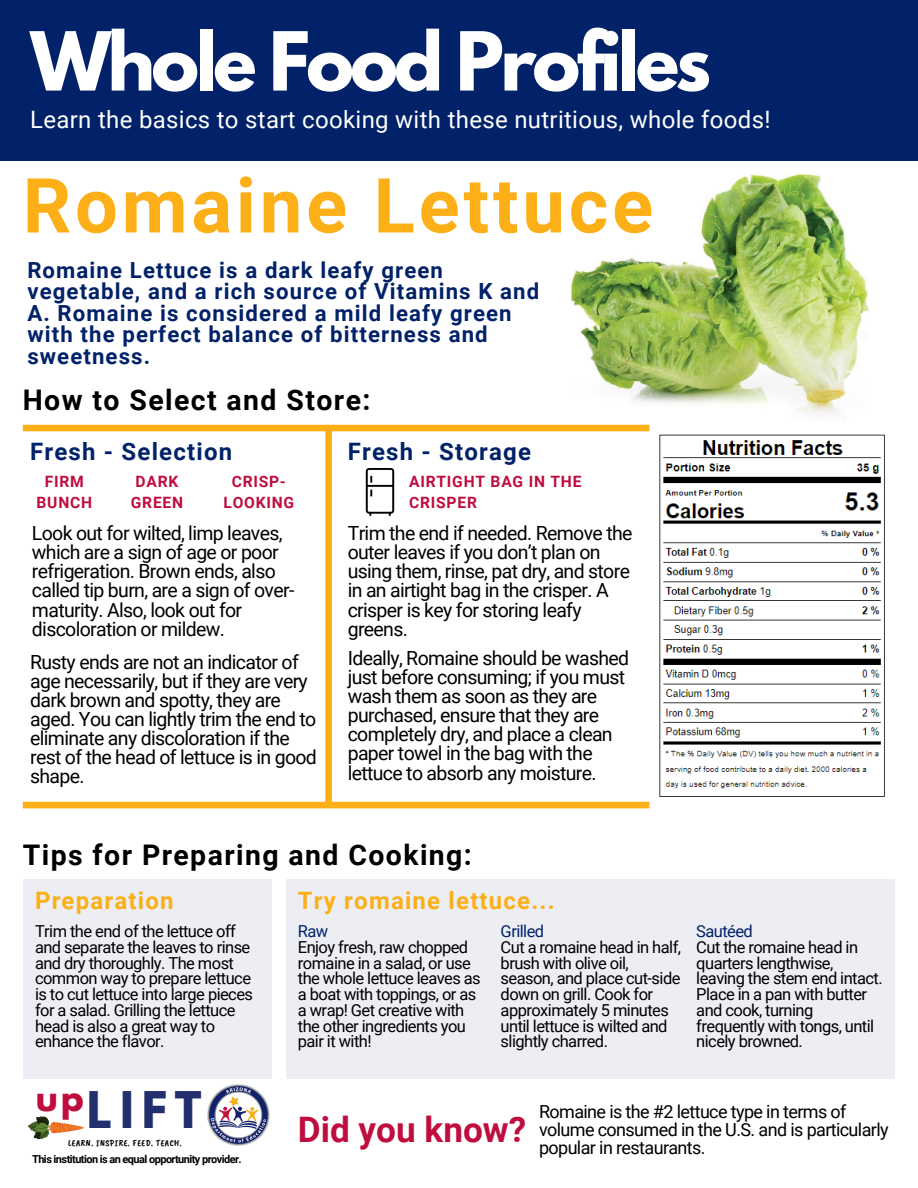
<style>
.page{position:relative;width:918px;height:1188px;background:#fff}
.page>*{position:absolute;margin:0;border:0;box-sizing:border-box;transform-origin:0 0}
.t1{font:700 75.9px "Roboto";letter-spacing:.05em;color:#fcaf17}
.t2{font:700 72px "League Spartan";letter-spacing:-.05em;color:#fff}
.t3{font:700 44.85px "League Spartan";color:#222f6c}
.t4{font:700 35.1px "Roboto";color:#bf0d3e}
.t5{font:700 28.35px "Roboto";letter-spacing:.05em;color:#000}
.t6{font:24px "Roboto";letter-spacing:.015em;color:#fff}
.t7{font:700 24px "Roboto";letter-spacing:.05em;color:#fcaf17}
.t8{font:700 24px "Roboto";letter-spacing:.05em;color:#012169}
.t9{font:700 22.2px/21.3px "Roboto";letter-spacing:.05em;color:#012169}
.t10{font:19.5px/19.2px "Roboto";letter-spacing:-.035em;color:#000}
.t11{font:18px/18px "Roboto";letter-spacing:-.035em;color:#000}
.t12{font:16.5px/15.8px "Roboto";letter-spacing:-.035em;color:#000}
.t13{font:16.5px "Roboto";letter-spacing:-.035em;color:#012169}
.t14{font:700 15.6px/21.3px "Roboto";letter-spacing:.05em;color:#bf0d3e;text-align:center}
.t15{font:700 10.95px "Roboto";letter-spacing:-.05em;color:#000}
.t16{font:9.3px "Caveat Brush";letter-spacing:.05em;color:#000}
</style>
<div class="page">
<img style="left:569px;top:173px;width:300px;height:256px">
<div style="left:0;top:0;width:918px;height:161px;background:#012169"></div>
<div style="left:286px;top:879px;width:609px;height:199px;background:#eceef4"></div>
<div style="left:23px;top:879px;width:248px;height:199px;background:#eceef4"></div>
<svg style="left:23px;top:425px;width:626px;height:383px"></svg>
<img style="left:356px;top:469px;width:47px;height:47px">
<img style="left:207px;top:1084px;width:63px;height:62px">
<svg style="left:28px;top:1116px;width:56px;height:24px"></svg>
<img style="left:659px;top:434px;width:226px;height:363px">
<h2 class="t2" style="left:30px;top:26px;width:682px">Whole Food Profiles</h2>
<p class="t6" style="left:30px;top:106px;width:742px">Learn the basics to start cooking with these nutritious, whole foods!</p>
<h1 class="t1" style="left:23px;top:162px;width:632px">Romaine Lettuce</h1>
<p class="t9" style="left:27px;top:260px;width:513px">Romaine Lettuce is a dark leafy green vegetable, and a rich source of Vitamins K and A. Romaine is considered a mild leafy green with the perfect balance of bitterness and sweetness.</p>
<h3 class="t5" style="left:23px;top:384px;width:349px">How to Select and Store:</h3>
<p class="t8" style="left:30px;top:437px;width:204px">Fresh - Selection</p>
<p class="t8" style="left:348px;top:437px;width:185px">Fresh - Storage</p>
<p class="t14" style="left:37px;top:471px;width:57px">FIRM<br>BUNCH</p>
<p class="t14" style="left:131px;top:471px;width:54px">DARK<br>GREEN</p>
<p class="t14" style="left:223px;top:471px;width:72px">CRISP-<br>LOOKING</p>
<p class="t14" style="left:409px;top:471px;width:174px;text-align:left">AIRTIGHT BAG IN THE<br>CRISPER</p>
<p class="t10" style="left:32px;top:524px;width:264px">Look out for wilted, limp leaves, which are a sign of age or poor refrigeration. Brown ends, also called tip burn, are a sign of over&shy;maturity. Also, look out for discoloration or mildew.</p>
<p class="t10" style="left:30px;top:652px;width:288px">Rusty ends are not an indicator of age necessarily, but if they are very dark brown and spotty, they are aged. You can lightly trim the end to eliminate any discoloration if the rest of the head of lettuce is in good shape.</p>
<p class="t10" style="left:348px;top:524px;width:286px">Trim the end if needed. Remove the outer leaves if you don’t plan on using them, rinse, pat dry, and store in an airtight bag in the crisper. A crisper is key for storing leafy greens.</p>
<p class="t10" style="left:348px;top:649px;width:283px">Ideally, Romaine should be washed just before consuming; if you must wash them as soon as they are purchased, ensure that they are completely dry, and place a clean paper towel in the bag with the lettuce to absorb any moisture.</p>
<h3 class="t5" style="left:23px;top:838px;width:451px">Tips for Preparing and Cooking:</h3>
<p class="t7" style="left:35px;top:887px;width:140px">Preparation</p>
<p class="t12" style="left:35px;top:923px;width:220px">Trim the end of the lettuce off and separate the leaves to rinse and dry thoroughly. The most common way to prepare lettuce is to cut lettuce into large pieces for a salad. Grilling the lettuce head is also a great way to enhance the flavor.</p>
<h3 class="t3" style="left:36px;top:1088px;width:167px"><sup>up</sup>LIFT</h3>
<p class="t16" style="left:68px;top:1137px;width:115px">LEARN. INSPIRE. FEED. TEACH.</p>
<p class="t15" style="left:32px;top:1152px;width:211px">This institution is an equal opportunity provider.</p>
<p class="t7" style="left:298px;top:887px;width:258px">Try romaine lettuce...</p>
<p class="t13" style="left:298px;top:922px;width:32px">Raw</p>
<p class="t12" style="left:298px;top:939px;width:184px">Enjoy fresh, raw chopped romaine in a salad, or use the whole lettuce leaves as a boat with toppings, or as a wrap! Get creative with the other ingredients you pair it with!</p>
<p class="t13" style="left:501px;top:922px;width:45px">Grilled</p>
<p class="t12" style="left:501px;top:939px;width:182px">Cut a romaine head in half, brush with olive oil, season, and place cut-side down on grill. Cook for approximately 5 minutes until lettuce is wilted and slightly charred.</p>
<p class="t13" style="left:696px;top:922px;width:58px">Sautéed</p>
<p class="t12" style="left:696px;top:939px;width:188px">Cut the romaine head in quarters lengthwise, leaving the stem end intact.<br>Place in a pan with butter and cook, turning frequently with tongs, until nicely browned.</p>
<h3 class="t4" style="left:298px;top:1110px;width:230px">Did you know?</h3>
<p class="t11" style="left:539px;top:1103px;width:351px">Romaine is the #2 lettuce type in terms of volume consumed in the U.S. and is particularly popular in restaurants.</p>
</div>
